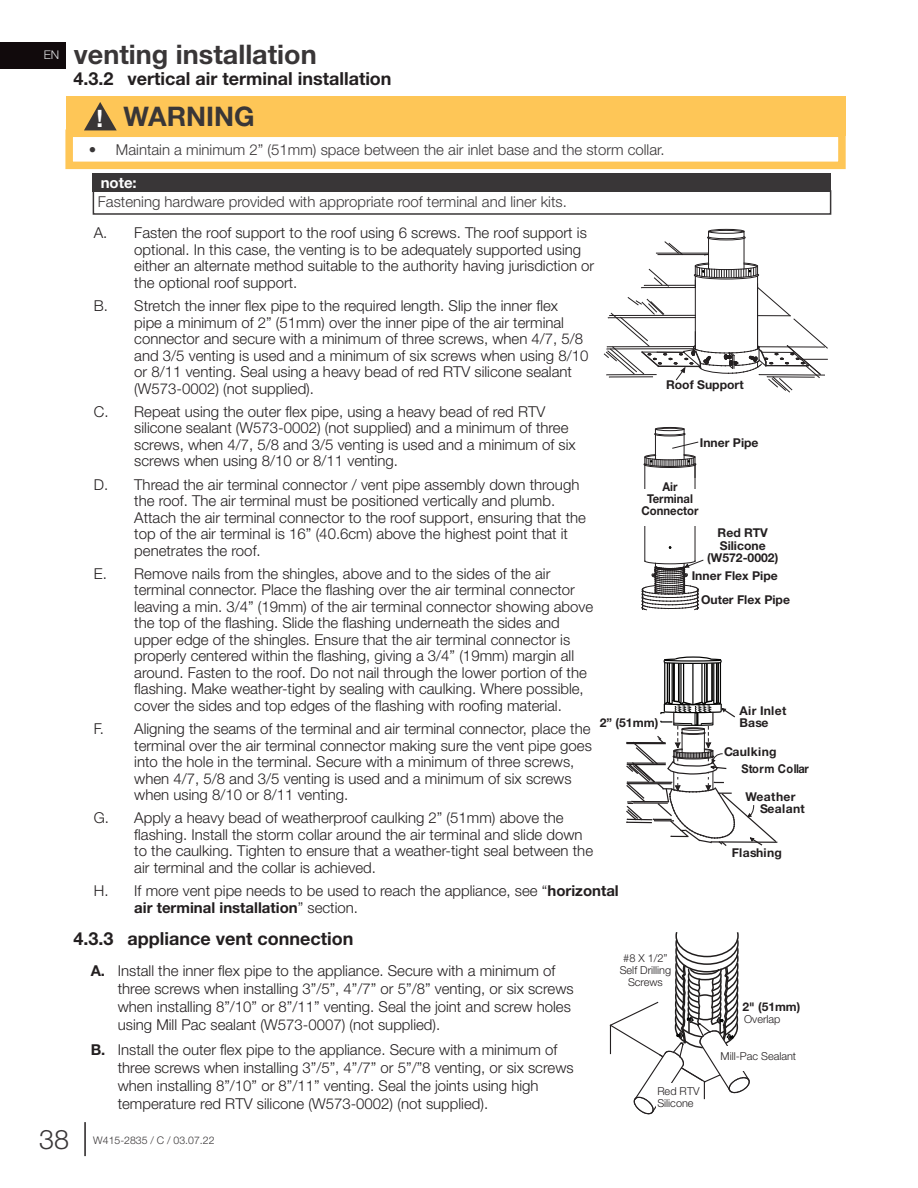
<style>
.page{position:relative;width:918px;height:1188px;background:#fff}
.page>*{position:absolute;margin:0;border:0;box-sizing:border-box;transform-origin:0 0}
.t1{font:700 27px "Helvetica Neue";color:#393637}
.t2{font:300 27px "Helvetica Neue";color:#393637}
.t3{font:700 24px "Helvetica Neue";color:#231f20}
.t4{font:700 18px "Helvetica Neue";color:#231f20}
.t5{font:300 15px/16.5px "Helvetica Neue";color:#231f20}
.t6{font:300 15px "Helvetica Neue";color:#393637}
.t7{font:700 15px "Helvetica Neue";color:#fff}
.t8{font:700 12.15px/12.1px "Helvetica Neue";color:#231f20;text-align:center}
.t9{font:700 12.15px/12.1px "Helvetica Neue";color:#231f20;text-align:center;scale:.93 1}
.t10{font:700 12.15px/12.8px "Helvetica Neue";letter-spacing:.025em;color:#231f20}
.t11{font:700 12.15px/12.1px "Helvetica Neue";letter-spacing:.02em;color:#231f20}
.t12{font:700 12.15px "Helvetica Neue";color:#231f20;scale:.91 1}
.Headers{font:700 12px "Helvetica Neue";color:#231f20}
.t13{font:300 12px "Helvetica Neue";color:#dcdddf}
.t14{font:300 10.95px/12px "Helvetica Neue";color:#231f20}
.t15{font:300 10.5px "Helvetica Neue";color:#393637}
.s1{font-size:24px;color:#fff}
.s2{font-weight:700}
</style>
<div class="page">
<div style="left:0;top:42px;width:65px;height:26px;background:#110a0c"></div>
<hr style="left:84px;top:1122px;width:2px;height:34px;background:#231f20">
<hr style="left:656px;top:253px;width:52px;height:1px;background:#231f20">
<hr style="left:658px;top:254px;width:50px;height:1px;background:#231f20">
<svg style="left:664px;top:241px;width:19px;height:14px"></svg>
<hr style="left:744px;top:238px;width:1px;height:31px;background:#231f20">
<hr style="left:708px;top:238px;width:1px;height:31px;background:#231f20">
<div style="left:708px;top:229px;width:36px;height:5px;border:1px solid #231f20;border-radius:50%"></div>
<svg style="left:707px;top:230px;width:39px;height:11px"></svg>
<svg style="left:604px;top:262px;width:224px;height:131px"></svg>
<hr style="left:644px;top:465px;width:1px;height:96px;background:#231f20">
<hr style="left:695px;top:465px;width:1px;height:96px;background:#231f20">
<svg style="left:643px;top:427px;width:56px;height:50px"></svg>
<svg style="left:641px;top:559px;width:63px;height:52px"></svg>
<div style="left:635px;top:490px;width:71px;height:36px;background:#fff"></div>
<hr style="left:664px;top:662px;width:1px;height:42px;background:#050504">
<hr style="left:720px;top:663px;width:1px;height:41px;background:#050504">
<svg style="left:663px;top:656px;width:59px;height:9px"></svg>
<hr style="left:680px;top:663px;width:2px;height:42px;background:#050504">
<hr style="left:704px;top:663px;width:1px;height:41px;background:#050504">
<hr style="left:692px;top:664px;width:2px;height:41px;background:#050504">
<hr style="left:701px;top:663px;width:2px;height:39px;background:#050504">
<hr style="left:683px;top:664px;width:1px;height:38px;background:#050504">
<hr style="left:678px;top:663px;width:2px;height:39px;background:#050504">
<hr style="left:713px;top:663px;width:1px;height:41px;background:#050504">
<hr style="left:672px;top:663px;width:1px;height:41px;background:#050504">
<hr style="left:716px;top:663px;width:1px;height:40px;background:#050504">
<hr style="left:669px;top:663px;width:1px;height:40px;background:#050504">
<hr style="left:706px;top:663px;width:2px;height:39px;background:#050504">
<hr style="left:711px;top:663px;width:2px;height:37px;background:#050504">
<hr style="left:717px;top:663px;width:2px;height:40px;background:#050504">
<hr style="left:673px;top:663px;width:2px;height:39px;background:#050504">
<hr style="left:667px;top:663px;width:1px;height:39px;background:#050504">
<svg style="left:626px;top:699px;width:152px;height:147px"></svg>
<div style="left:66px;top:130px;width:780px;height:39px;border:8px solid #fec657"></div>
<div style="left:66px;top:97px;width:780px;height:39px;background:#fec657"></div>
<svg style="left:84px;top:102px;width:33px;height:28px"></svg>
<div style="left:93px;top:190px;width:738px;height:25px;border:2px solid #393637"></div>
<div style="left:93px;top:173px;width:738px;height:19px;background:#393637"></div>
<svg style="left:609px;top:932px;width:141px;height:183px"></svg>
<div style="left:743px;top:999px;width:96px;height:15px;background:#fff"></div>
<p class="t13" style="left:44px;top:46px;width:17px">EN</p>
<h1 class="t1" style="left:74px;top:33px;width:244px">venting installation</h1>
<p class="t4" style="left:74px;top:65px;width:320px">4.3.2 vertical air terminal installation</p>
<p class="t1" style="left:97px;top:96px;width:160px"><span class="s1">!</span> WARNING</p>
<p class="t6" style="left:89px;top:137px;width:577px">• Maintain a minimum 2” (51mm) space between the air inlet base and the storm collar.</p>
<p class="t6" style="left:98px;top:190px;width:471px">Fastening hardware provided with appropriate roof terminal and liner kits.</p>
<p class="t7" style="left:101px;top:171px;width:38px">note:</p>
<p class="t5" style="left:134px;top:224px;width:462px;text-indent:-40px">A. Fasten the roof support to the roof using 6 screws. The roof support is optional. In this case, the venting is to be adequately supported using either an alternate method suitable to the authority having jurisdiction or the optional roof support.</p>
<p class="t5" style="left:134px;top:297px;width:456px;text-indent:-40px">B. Stretch the inner flex pipe to the required length. Slip the inner flex pipe a minimum of 2” (51mm) over the inner pipe of the air terminal connector and secure with a minimum of three screws, when 4/7, 5/8 and 3/5 venting is used and a minimum of six screws when using 8/10 or 8/11 venting. Seal using a heavy bead of red RTV silicone sealant (W573-0002) (not supplied).</p>
<p class="t5" style="left:134px;top:402px;width:443px;text-indent:-40px">C. Repeat using the outer flex pipe, using a heavy bead of red RTV silicone sealant (W573-0002) (not supplied) and a minimum of three screws, when 4/7, 5/8 and 3/5 venting is used and a minimum of six screws when using 8/10 or 8/11 venting.</p>
<p class="t5" style="left:134px;top:475px;width:453px;text-indent:-40px">D. Thread the air terminal connector / vent pipe assembly down through the roof. The air terminal must be positioned vertically and plumb.<br>Attach the air terminal connector to the roof support, ensuring that the top of the air terminal is 16” (40.6cm) above the highest point that it penetrates the roof.</p>
<p class="t5" style="left:134px;top:564px;width:461px;text-indent:-40px">E. Remove nails from the shingles, above and to the sides of the air terminal connector. Place the flashing over the air terminal connector leaving a min. 3/4” (19mm) of the air terminal connector showing above the top of the flashing. Slide the flashing underneath the sides and upper edge of the shingles. Ensure that the air terminal connector is properly centered within the flashing, giving a 3/4” (19mm) margin all around. Fasten to the roof. Do not nail through the lower portion of the flashing. Make weather-tight by sealing with caulking. Where possible, cover the sides and top edges of the flashing with roofing material.</p>
<p class="t5" style="left:134px;top:720px;width:459px;text-indent:-40px">F. Aligning the seams of the terminal and air terminal connector, place the terminal over the air terminal connector making sure the vent pipe goes into the hole in the terminal. Secure with a minimum of three screws, when 4/7, 5/8 and 3/5 venting is used and a minimum of six screws when using 8/10 or 8/11 venting.</p>
<p class="t5" style="left:134px;top:809px;width:460px;text-indent:-40px">G. Apply a heavy bead of weatherproof caulking 2” (51mm) above the flashing. Install the storm collar around the air terminal and slide down to the caulking. Tighten to ensure that a weather-tight seal between the air terminal and the collar is achieved.</p>
<p class="t5" style="left:134px;top:882px;width:486px;text-indent:-40px">H. If more vent pipe needs to be used to reach the appliance, see “<span class="s2">horizontal air terminal installation</span>” section.</p>
<p class="t8" style="left:666px;top:379px;width:79px">Roof Support</p>
<p class="t8" style="left:700px;top:437px;width:60px">Inner Pipe</p>
<p class="t9" style="left:642px;top:481px;width:63px">Air<br>Terminal<br>Connector</p>
<p class="t8" style="left:707px;top:527px;width:72px">Red RTV<br>Silicone (W572-0002)</p>
<p class="t8" style="left:692px;top:570px;width:88px">Inner Flex Pipe</p>
<p class="t8" style="left:701px;top:594px;width:90px">Outer Flex Pipe</p>
<p class="t8" style="left:600px;top:717px;width:60px">2” (51mm)</p>
<p class="t11" style="left:740px;top:705px;width:48px">Air Inlet<br>Base</p>
<p class="t8" style="left:724px;top:745px;width:54px">Caulking</p>
<p class="t10" style="left:760px;top:790px;width:46px;text-indent:-15px">Weather<br>Sealant</p>
<p class="t12" style="left:741px;top:759px;width:76px">Storm Collar</p>
<p class="t8" style="left:732px;top:846px;width:52px">Flashing</p>
<h2 class="t3" style="left:207px;top:918px;width:255px">ADD FASTENER TYPE</h2>
<p class="t4" style="left:74px;top:924px;width:281px">4.3.3 appliance vent connection</p>
<p class="t14" style="left:396px;top:958px;width:36px;text-align:center">Self<br>Drilling<br>Screws</p>
<p class="t5" style="left:118px;top:961px;width:457px;line-height:18px;text-indent:-27px"><span class="s2">A.</span> Install the inner flex pipe to the appliance. Secure with a minimum of three screws when installing 3”/5”, 4”/7” or 5”/8” venting, or six screws when installing 8”/10” or 8”/11” venting. Seal the joint and screw holes using Mill Pac sealant (W573-0007) (not supplied).</p>
<p class="t5" style="left:118px;top:1040px;width:457px;line-height:18px;text-indent:-27px"><span class="s2">B.</span> Install the outer flex pipe to the appliance. Secure with a minimum of three screws when installing 3”/5”, 4”/7” or 5”/”8 venting, or six screws when installing 8”/10” or 8”/11” venting. Seal the joints using high temperature red RTV silicone (W573-0002) (not supplied).</p>
<p class="t14" style="left:483px;top:979px;width:38px">Mill Pac</p>
<p class="t14" style="left:386px;top:1048px;width:46px">1 1/2” (38.1mm)<br>Overlap</p>
<p class="t14" style="left:620px;top:952px;width:53px;text-align:center">#8 X 1/2”<br>Self Drilling<br>Screws</p>
<p class="t14" style="left:657px;top:1084px;width:44px">Red RTV<br>Silicone</p>
<p class="Headers" style="left:743px;top:997px;width:59px">2" (51mm)</p>
<p class="t14" style="left:744px;top:1000px;width:78px">1 1/4” (31.8mm)<br>Overlap</p>
<p class="t14" style="left:721px;top:1049px;width:77px">Mill-Pac Sealant</p>
<h1 class="t2" style="left:39px;top:1118px;width:32px">38</h1>
<p class="t15" style="left:93px;top:1132px;width:123px">W415-2835 / C / 03.07.22</p>
</div>
